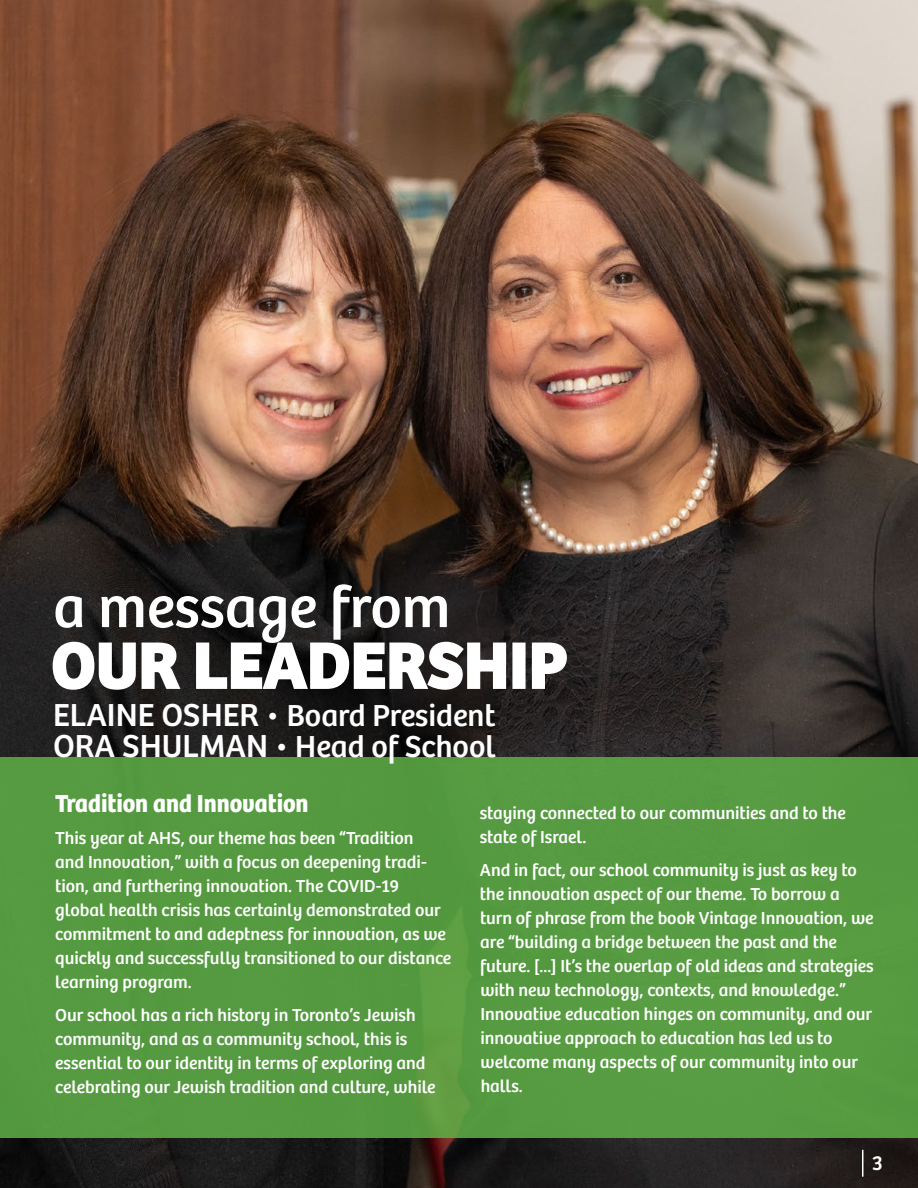
<style>
.page{position:relative;width:918px;height:1188px;background:#fff}
.page>*{position:absolute;margin:0;border:0;box-sizing:border-box;transform-origin:0 0}
.t1{font:700 67.5px "Bree";color:#fff}
.t2{font:60px "Bree";color:#fff}
.t3{font:31.5px/31.5px "Bree";color:#fff}
.t4{font:700 25.5px "Bree";color:#fff;scale:.94 1}
.t5{font:21px "Bree";color:#fff}
.t6{font:18px/24px "Bree";color:#fff}
.s1{font-size:33px}
.s2{font-family:"Rubik"}
</style>
<div class="page">
<img style="left:0;top:0;width:918px;height:1188px">
<div style="left:0;top:757px;width:918px;height:381px;background:#559a40"></div>
<svg style="left:52px;top:641px;width:130px;height:49px"></svg>
<svg style="left:195px;top:641px;width:312px;height:49px"></svg>
<div style="left:512px;top:643px;width:14px;height:46px;border:2px solid #fff"></div>
<svg style="left:531px;top:642px;width:37px;height:48px"></svg>
<svg style="left:862px;top:1150px;width:1px;height:27px"></svg>
<h2 class="t2" style="left:53px;top:572px;width:399px">a message from</h2>
<h1 class="t1" style="left:51px;top:625px;width:518px">OUR LEADERSHIP</h1>
<h3 class="t3" style="left:53px;top:700px;width:444px"><span class="s1">ELAINE OSHER</span> <span class="s2">•</span> Board President<br><span class="s1">ORA SHULMAN</span> <span class="s2">•</span> Head of School</h3>
<h3 class="t4" style="left:55px;top:788px;width:271px">Tradition and Innovation</h3>
<p class="t6" style="left:55px;top:826px;width:397px">This year at AHS, our theme has been “Tradition<br>and Innovation,” with a focus on deepening tradi&shy;tion, and furthering innovation. The COVID-19 global health crisis has certainly demonstrated our commitment to and adeptness for innovation, as we quickly and successfully transitioned to our distance learning program.</p>
<p class="t6" style="left:55px;top:1003px;width:382px">Our school has a rich history in Toronto’s Jewish community, and as a community school, this is essential to our identity in terms of exploring and celebrating our Jewish tradition and culture, while</p>
<p class="t6" style="left:480px;top:802px;width:368px">staying connected to our communities and to the state of Israel.</p>
<p class="t6" style="left:480px;top:859px;width:395px">And in fact, our school community is just as key to the innovation aspect of our theme. To borrow a turn of phrase from the book Vintage Innovation, we are “building a bridge between the past and the future. [...] It’s the overlap of old ideas and strategies with new technology, contexts, and knowledge.” Innovative education hinges on community, and our innovative approach to education has led us to welcome many aspects of our community into our halls.</p>
<p class="t5" style="left:872px;top:1150px;width:12px">3</p>
</div>
